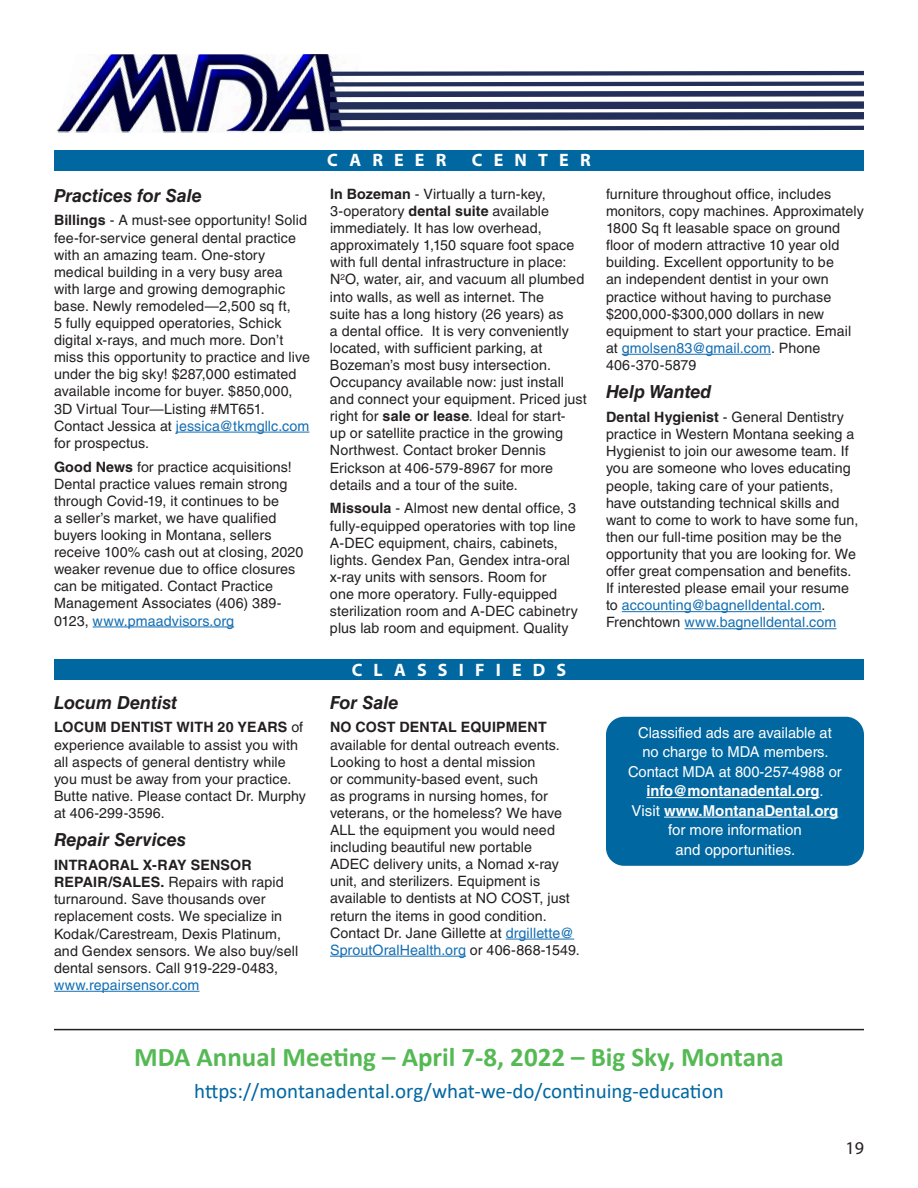
<style>
.page{position:relative;width:918px;height:1188px;background:#fff}
.page>*{position:absolute;margin:0;border:0;box-sizing:border-box;transform-origin:0 0}
.t1{font:700 27px "Calibri";color:#55b954}
.t2{font:21px "Calibri";color:#0167a1}
.t3{font:italic 700 18px "Helvetica LT Std";color:#231f20}
.t4{font:700 18px "Myriad Pro";letter-spacing:.62em;color:#fff}
.t5{font:18px "Myriad Pro";color:#231f20}
.t6{font:15px/19.5px "Helvetica LT Std";color:#fff;text-align:center}
.t7{font:14.25px/17.1px "Helvetica LT Std";letter-spacing:.005em;color:#231f20}
.t8{font:700 14.25px "Helvetica LT Std";letter-spacing:.01em;color:#231f20}
.t9{font:14.25px "Helvetica LT Std";letter-spacing:.005em;color:#136eb3}
.s1{font-weight:700}
.s2{color:#136eb3}
</style>
<div class="page">
<img style="left:57px;top:54px;width:280px;height:79px">
<svg style="left:326px;top:69px;width:538px;height:64px"></svg>
<hr style="left:176px;top:432px;width:133px;height:1px;background:#136eb3">
<hr style="left:93px;top:627px;width:141px;height:1px;background:#136eb3">
<div style="left:606px;top:717px;width:258px;height:149px;background:#0167a1;border-radius:18px"></div>
<hr style="left:646px;top:797px;width:173px;height:1px;background:#fff">
<hr style="left:664px;top:817px;width:174px;height:1px;background:#fff">
<hr style="left:54px;top:991px;width:145px;height:1px;background:#136eb3">
<hr style="left:506px;top:939px;width:68px;height:1px;background:#136eb3">
<hr style="left:330px;top:956px;width:136px;height:1px;background:#136eb3">
<div style="left:54px;top:150px;width:810px;height:21px;background:#0167a1"></div>
<div style="left:54px;top:659px;width:810px;height:21px;background:#0167a1"></div>
<hr style="left:622px;top:354px;width:149px;height:1px;background:#136eb3">
<hr style="left:622px;top:611px;width:200px;height:1px;background:#136eb3">
<hr style="left:685px;top:628px;width:151px;height:1px;background:#136eb3">
<hr style="left:54px;top:1029px;width:810px;height:1px;background:#231f20">
<p class="t3" style="left:54px;top:184px;width:149px">Practices for Sale</p>
<p class="t7" style="left:54px;top:212px;width:257px"><span class="s1">Billings</span> - A must-see opportunity! Solid fee-for-service general dental practice with an amazing team. One-story medical building in a very busy area with large and growing demographic base. Newly remodeled—2,500 sq ft,<br>5 fully equipped operatories, Schick digital x-rays, and much more. Don’t miss this opportunity to practice and live under the big sky! $287,000 estimated available income for buyer. $850,000, 3D Virtual Tour—Listing #MT651.<br>Contact Jessica at <span class="s2">jessica@tkmgllc.com </span>for prospectus.</p>
<p class="t7" style="left:54px;top:458px;width:251px"><span class="s1">Good News</span> for practice acquisitions!<br>Dental practice values remain strong through Covid-19, it continues to be<br>a seller’s market, we have qualified buyers looking in Montana, sellers receive 100% cash out at closing, 2020 weaker revenue due to office closures can be mitigated. Contact Practice Management Associates (406) 389- 0123, <span class="s2">www.pmaadvisors.org</span></p>
<p class="t3" style="left:54px;top:691px;width:125px">Locum Dentist</p>
<p class="t7" style="left:54px;top:719px;width:253px"><span class="s1">LOCUM DENTIST WITH 20 YEARS</span> of experience available to assist you with all aspects of general dentistry while you must be away from your practice.<br>Butte native. Please contact Dr. Murphy at 406-299-3596.</p>
<p class="t3" style="left:54px;top:829px;width:133px">Repair Services</p>
<p class="t7" style="left:54px;top:857px;width:246px"><span class="s1">INTRAORAL X-RAY SENSOR REPAIR/SALES.</span> Repairs with rapid turnaround. Save thousands over replacement costs. We specialize in Kodak/Carestream, Dexis Platinum, and Gendex sensors. We also buy/sell dental sensors. Call 919-229-0483,</p>
<p class="t9" style="left:54px;top:977px;width:147px">www.repairsensor.com</p>
<p class="t4" style="left:327px;top:148px;width:121px">CAREER</p>
<p class="t4" style="left:472px;top:148px;width:120px">CENTER</p>
<p class="t7" style="left:330px;top:185px;width:258px"><span class="s1">In Bozeman</span> - Virtually a turn-key, 3-operatory <span class="s1">dental suite</span> available immediately. It has low overhead, approximately 1,150 square foot space with full dental infrastructure in place:<br>N<sup>2</sup>O, water, air, and vacuum all plumbed into walls, as well as internet. The<br>suite has a long history (26 years) as<br>a dental office. It is very conveniently located, with sufficient parking, at Bozeman’s most busy intersection.<br>Occupancy available now: just install and connect your equipment. Priced just right for <span class="s1">sale or lease</span>. Ideal for start-<br>up or satellite practice in the growing Northwest. Contact broker Dennis Erickson at 406-579-8967 for more details and a tour of the suite.</p>
<p class="t7" style="left:330px;top:500px;width:249px"><span class="s1">Missoula</span> - Almost new dental office, 3 fully-equipped operatories with top line A-DEC equipment, chairs, cabinets, lights. Gendex Pan, Gendex intra-oral x-ray units with sensors. Room for<br>one more operatory. Fully-equipped sterilization room and A-DEC cabinetry plus lab room and equipment. Quality</p>
<p class="t4" style="left:352px;top:658px;width:216px">CLASSIFIEDS</p>
<p class="t3" style="left:330px;top:691px;width:70px">For Sale</p>
<p class="t8" style="left:330px;top:719px;width:218px">NO COST DENTAL EQUIPMENT</p>
<p class="t7" style="left:330px;top:736px;width:251px">available for dental outreach events.<br>Looking to host a dental mission<br>or community-based event, such<br>as programs in nursing homes, for veterans, or the homeless? We have ALL the equipment you would need including beautiful new portable<br>ADEC delivery units, a Nomad x-ray unit, and sterilizers. Equipment is available to dentists at NO COST, just return the items in good condition.<br>Contact Dr. Jane Gillette at <span class="s2">drgillette@ SproutOralHealth.org</span> or 406-868-1549.</p>
<p class="t7" style="left:606px;top:185px;width:259px">furniture throughout office, includes monitors, copy machines. Approximately 1800 Sq ft leasable space on ground floor of modern attractive 10 year old building. Excellent opportunity to be<br>an independent dentist in your own practice without having to purchase $200,000-$300,000 dollars in new equipment to start your practice. Email at <span class="s2">gmolsen83@gmail.com</span>. Phone 406-370-5879</p>
<p class="t3" style="left:606px;top:381px;width:107px">Help Wanted</p>
<p class="t7" style="left:606px;top:409px;width:254px"><span class="s1">Dental Hygienist</span> - General Dentistry practice in Western Montana seeking a Hygienist to join our awesome team. If you are someone who loves educating people, taking care of your patients, have outstanding technical skills and want to come to work to have some fun, then our full-time position may be the opportunity that you are looking for. We offer great compensation and benefits.<br>If interested please email your resume to <span class="s2">accounting@bagnelldental.com</span>.<br>Frenchtown <span class="s2">www.bagnelldental.com</span></p>
<p class="t6" style="left:628px;top:723px;width:215px">Classified ads are available at no charge to MDA members.<br>Contact MDA at 800-257-4988 or <span class="s1">info@montanadental.org</span>.<br>Visit <span class="s1">www.MontanaDental.org </span>for more information<br>and opportunities.</p>
<h1 class="t1" style="left:134px;top:1038px;width:651px">MDA Annual Meeting – April 7-8, 2022 – Big Sky, Montana</h1>
<h2 class="t2" style="left:194px;top:1077px;width:531px">https://montanadental.org/what-we-do/continuing-education</h2>
<p class="t5" style="left:846px;top:1137px;width:20px">19</p>
</div>
